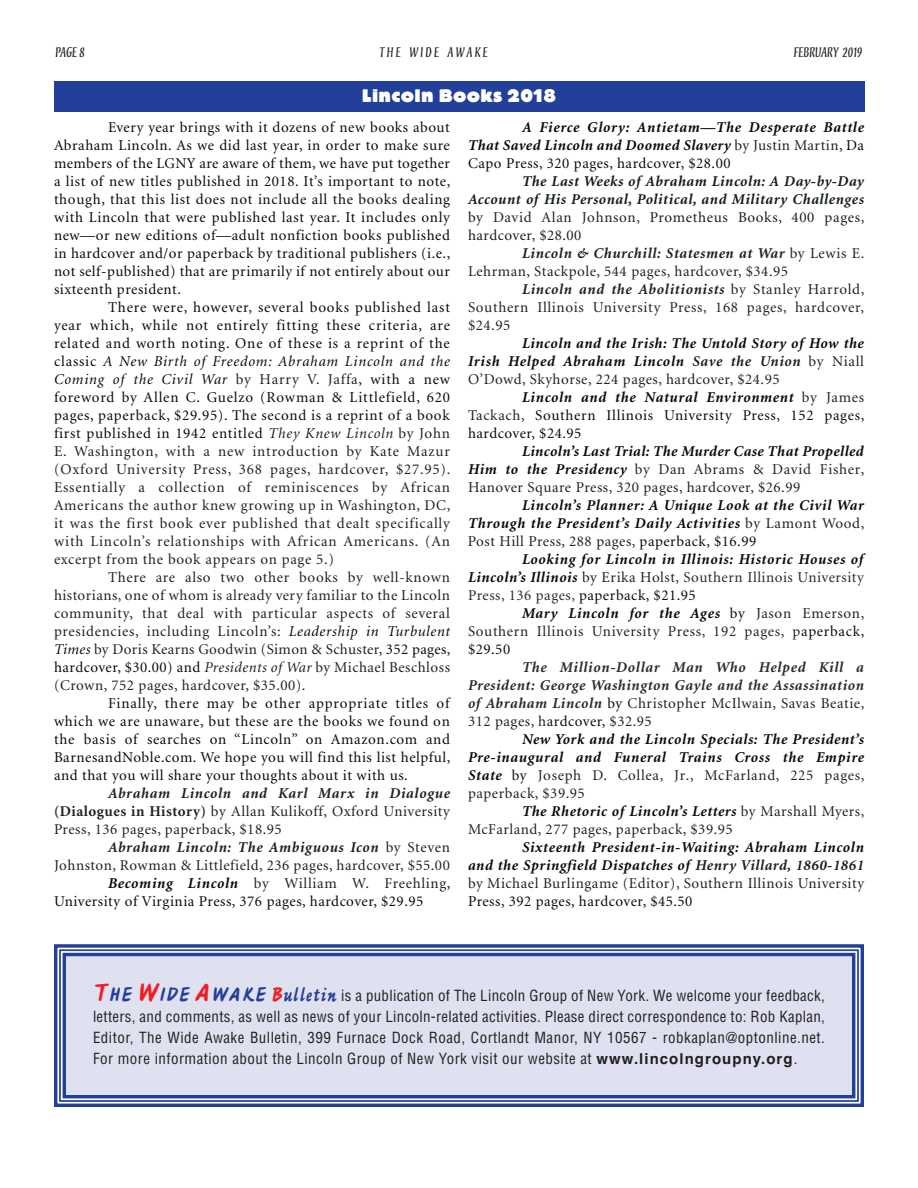
<style>
.page{position:relative;width:918px;height:1188px;background:#fff}
.page>*{position:absolute;margin:0;border:0;box-sizing:border-box;transform-origin:0 0}
.t1{font:18px "Mezz MM 375";color:#231f20}
.t2{font:800 18px "Block BE";letter-spacing:.05em;color:#fff}
.t3{font:15px/18px "Minion";letter-spacing:.035em;color:#231f20;text-align:justify}
.t4{font:15px/18px "Minion";letter-spacing:.035em;color:#0c0908;text-align:justify}
.t5{font:italic 700 15px/18px "Minion";letter-spacing:.045em;color:#0c0908;text-align:justify}
.t6{font:condensed 15px/21px "Helvetica";letter-spacing:.03em;color:#231f20;text-align:justify}
.t7{font:italic 700 15px/18px "Minion";letter-spacing:.04em;color:#2d2a29;text-align:justify}
.t8{font:italic 700 15px/18px "Minion";letter-spacing:.035em;color:#141c21;text-align:justify}
.s1{color:#0c0908}
.s2{font-style:italic;color:#0c0908}
.s3{font-style:italic}
.s4{font-weight:700;font-style:italic}
.s5{font-weight:700}
.s6{color:#231f20}
.s7{font-weight:400;font-style:normal;color:#231f20}
.s8{font-weight:400;font-style:normal}
.s9{font-weight:700;font-style:italic;color:#0c0908}
.s10{font-weight:400;font-style:normal;color:#2d2a29}
.s11{font-weight:400;font-style:normal;color:#0c0908}
.s12{font-family:"Ashley Script";font-stretch:normal;font-size:27px;color:#ee1e24}
.s13{font-family:"Ashley Script";font-stretch:normal;font-size:21px;color:#223f99}
.s14{font-family:"Ashley Script";font-stretch:normal;font-size:21px;color:#ee1e24}
.s15{font-weight:700;font-stretch:normal}
</style>
<div class="page">
<div style="left:66px;top:956px;width:786px;height:139px;background:#e0e1f0"></div>
<div style="left:54px;top:944px;width:810px;height:163px;border:3px solid #223f99"></div>
<div style="left:59px;top:949px;width:800px;height:153px;border:2px solid #223f99"></div>
<div style="left:63px;top:953px;width:792px;height:145px;border:3px solid #223f99"></div>
<div style="left:54px;top:81px;width:810px;height:30px;background:#223f99"></div>
<p class="t1" style="left:56px;top:40px;width:31px">PAGE 8</p>
<p class="t1" style="left:380px;top:40px;width:110px">T H E W I D E A W A K E</p>
<p class="t1" style="left:794px;top:40px;width:70px">FEBRUARY 2019</p>
<p class="t2" style="left:362px;top:90px;width:195px">Lincoln Books 2018</p>
<p class="t4" style="left:54px;top:120px;width:398px;text-indent:54px">Every year brings with it dozens of new books about Abraham Lincoln. As we did last year, in order to make sure members of the LGNY are aware of them, we have put together a list of new titles published in 2018. It’s important to note, though, that this list does not include all the books dealing with Lincoln that were published last year. It includes only new—or new editions of—adult nonfiction books published in hardcover and/or paperback by traditional publishers (i.e., not self-published) that are primarily if not entirely about our sixteenth president.</p>
<p class="t3" style="left:54px;top:300px;width:398px;text-indent:54px"><span class="s1">There were, however, several books published last year which, while not entirely fitting these criteria, are related and worth noting. One of these is a reprint of the classic</span> <span class="s2">A New Birth of Freedom: Abraham Lincoln and the Coming of the Civil War</span> by Harry V. Jaffa<span class="s1">, with a new foreword by Allen C. Guelzo (Rowman &amp; Littlefield, 620 pages, paperback, $29.95). The second is a reprint of a book first published in 1942 entitled</span> <span class="s3">They Knew Lincoln</span> by John E. Washington, with a new introduction by Kate Mazur (Oxford University Press, 368 pages, hardcover, $27.95).<br>Essentially a collection of reminiscences by African Americans the author knew growing up in Washington, DC, it was the first book ever published that dealt specifically with Lincoln’s relationships with African Americans. (An excerpt from the book appears on page 5.)</p>
<p class="t3" style="left:54px;top:570px;width:398px;text-indent:54px">There are also two other books by well-known historians, one of whom is already very familiar to the Lincoln community, that deal with particular aspects of several presidencies, including Lincoln’s: <span class="s2">Leadership in Turbulent Times</span> by Doris Kearns Goodwin (Simon &amp; Schuster<span class="s1">, 352 pages, hardcover, $30.00) and</span> <span class="s3">Presidents of War</span> by Michael Beschloss (Crown, 752 pages, hardcover, $35.00).</p>
<p class="t4" style="left:54px;top:696px;width:398px;text-indent:54px">Finally, there may be other appropriate titles of which we are unaware, but these are the books we found on the basis of searches on “Lincoln” on Amazon.com and BarnesandNoble.com. We hope you will find this list helpful, and that you will share your thoughts about it with us.</p>
<p class="t3" style="left:54px;top:786px;width:398px;text-indent:54px"><span class="s4">Abraham Lincoln and Karl Marx in Dialogue </span><span class="s5">(Dialogues in History)</span> by Allan Kulikoff, Oxford University Press, 136 pages, paperback, $18.95</p>
<p class="t3" style="left:54px;top:840px;width:398px;text-align:right"><span class="s4">Abraham Lincoln: The Ambiguous Icon</span> by Steven<br>Johnston, Rowman &amp; Littlefield, 236 pages, hardcover, $55.00</p>
<p class="t4" style="left:54px;top:876px;width:398px;text-indent:54px"><span class="s4">Becoming Lincoln</span> <span class="s6">by William W. Freehling</span>,<br>University of Virginia Press, 376 pages, hardcover, $29.95</p>
<p class="t5" style="left:468px;top:120px;width:398px;text-indent:54px">A Fierce Glory: Antietam—The Desperate Battle That Saved Lincoln and Doomed Slavery <span class="s7">by Justin Martin</span><span class="s8">, Da Capo Press, 320 pages, hardcover, $28.00</span></p>
<p class="t8" style="left:468px;top:174px;width:398px;text-indent:54px">The Last Weeks of Abraham Lincoln: A Day-by-Day Account of His Personal, Political, and Military Challenges <span class="s8">by</span> <span class="s7">David Alan Johnson,</span> <span class="s8">Prometheus Books, 400 pages, hardcover, $28.00</span></p>
<p class="t3" style="left:468px;top:246px;width:398px;text-indent:54px"><span class="s4">Lincoln &amp; Churchill: Statesmen at War</span> by Lewis E.<br>Lehrman, Stackpole, 544 pages, hardcover, $34.95</p>
<p class="t3" style="left:468px;top:282px;width:398px;text-indent:54px"><span class="s4">Lincoln and the Abolitionists</span> by Stanley Harrold, Southern Illinois University Press, 168 pages, hardcover, $24.95</p>
<p class="t5" style="left:468px;top:336px;width:398px;text-indent:54px">Lincoln and the Irish: The Untold Story of How the Irish Helped Abraham Lincoln <span class="s6">Save the Union</span> <span class="s7">by Niall O’Dowd, Skyhorse, 224 pages, hardcover, $24.95</span></p>
<p class="t4" style="left:468px;top:390px;width:398px;text-indent:54px"><span class="s4">Lincoln and the Natural Environment</span> <span class="s6">by James Tackach,</span> Southern Illinois University Press, 152 pages, hardcover, $24.95</p>
<p class="t3" style="left:468px;top:444px;width:398px;text-indent:54px"><span class="s9">Lincoln’s Last Trial: The Murder Case That Propelled Him to the Presidency</span> by Dan Abrams &amp; David Fisher, Hanover Square Press, 320 pages, hardcover, $26.99</p>
<p class="t5" style="left:468px;top:498px;width:398px;text-indent:54px">Lincoln’s Planner: A Unique Look at the Civil War Through the President’s Daily Activities <span class="s7">by Lamont Wood, Post Hill Press, 288 pages,</span> <span class="s8">paperback, $16.99</span></p>
<p class="t5" style="left:468px;top:552px;width:397px;text-indent:54px">Looking for Lincoln in Illinois: Historic Houses of Lincoln’s Illinois <span class="s7">by Erika Holst,</span> <span class="s10">Southern Illinois University Press, 136 pages,</span> <span class="s8">paperback, $21.95</span></p>
<p class="t3" style="left:468px;top:606px;width:398px;text-indent:54px"><span class="s9">Mary Lincoln for the Ages</span> <span class="s1">by</span> Jason Emerson, Southern Illinois University Press, 192 pages, p<span class="s1">aperback, $29.50</span></p>
<p class="t7" style="left:468px;top:660px;width:398px;text-indent:54px">The Million-Dollar Man Who Helped Kill a President: George Washington Gayle and the Assassination of Abraham Lincoln <span class="s11">by</span> <span class="s7">Christopher McIlwain, Savas Beatie, 312 pages, h</span><span class="s11">ardcover,</span> <span class="s7">$32.95</span></p>
<p class="t5" style="left:468px;top:732px;width:398px;text-indent:54px">New York and the Lincoln Specials: The President’s Pre-inaugural and Funeral Trains Cross the Empire State <span class="s8">by</span> <span class="s7">Joseph D. Collea, Jr., McFarland, 225 pages, paperback, $39.95</span></p>
<p class="t3" style="left:468px;top:804px;width:398px;text-indent:54px"><span class="s9">The Rhetoric of Lincoln’s Letters</span> by Marshall Myers,<br>McFarland, 277 pages, paperback, $39.95</p>
<p class="t5" style="left:468px;top:840px;width:398px;text-indent:54px">Sixteenth President-in-Waiting: Abraham Lincoln and the Springfield Dispatches of <span class="s6">Henry Villard, 1860-1861 </span><span class="s7">by Michael Burlingame (Editor), Southern Illinois University </span><span class="s8">Press, 392 pages, hardcover, $45.50</span></p>
<p class="t6" style="left:93px;top:986px;width:734px"><span class="s12">T</span><span class="s13">HE</span> <span class="s12">W</span><span class="s13">IDE</span> <span class="s12">A</span><span class="s13">WAKE</span> <span class="s14">B</span><span class="s13">ulletin</span> is a publication of The Lincoln Group of New York. We welcome your feedback, letters, and comments, as well as news of your Lincoln-related activities. Please direct correspondence to: Rob Kaplan, Editor, The Wide Awake Bulletin, 399 Furnace Dock Road, Cortlandt Manor, NY 10567 - robkaplan@optonline.net.<br>For more information about the Lincoln Group of New York visit our website at <span class="s15">www.lincolngroupny.org</span>.</p>
</div>
